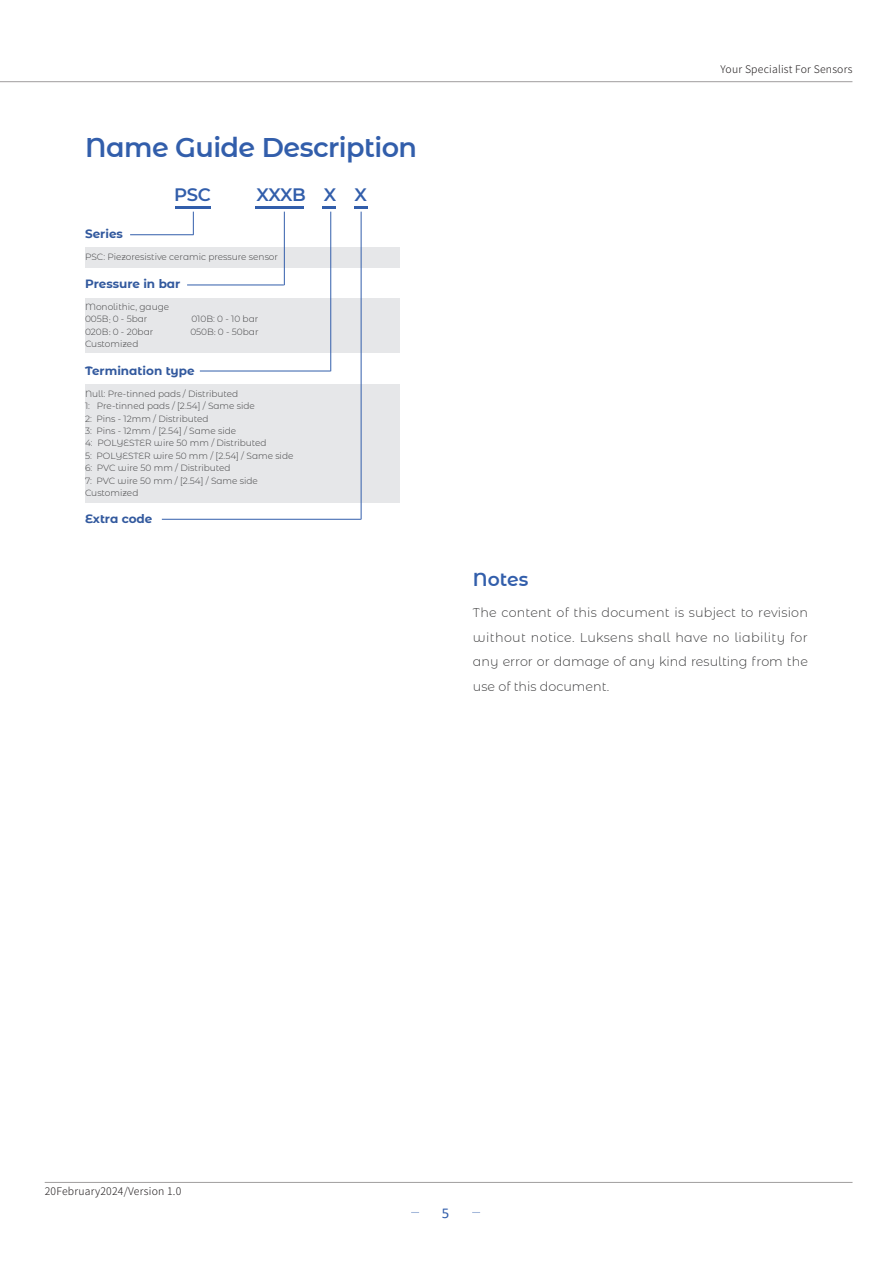
<style>
.page{position:relative;width:893px;height:1263px;background:#fff}
.page>*{position:absolute;margin:0;border:0;box-sizing:border-box;transform-origin:0 0}
.主标题{font:600 27px "Montserrat Alternates";letter-spacing:-.02em;color:#325eab}
.正文{font:600 18.75px "Montserrat Alternates";color:#325eab}
.副标题{font:600 18px "Montserrat Alternates";letter-spacing:-.035em;color:#325eab}
.t1{font:15px "Calibri";color:#325eab}
.正文-2{font:300 12.75px/24.6px "Montserrat Alternates";color:#3e3e3f;text-align:justify}
.正文-3{font:700 12px "Montserrat Alternates";color:#32599e}
.t2{font:300 10.5px "Source Han Sans CN";letter-spacing:.02em;color:#231f20}
.正文-4{font:300 9px "Montserrat Alternates";color:#3e3e3f}
.s1{font-family:"Adobe Song Std"}
</style>
<div class="page">
<hr style="left:0;top:81px;width:852px;height:1px;background:#231f20">
<hr style="left:45px;top:1182px;width:807px;height:1px;background:#231f20">
<div style="left:85px;top:248px;width:315px;height:20px;background:#e6e7e9"></div>
<div style="left:85px;top:298px;width:315px;height:55px;background:#e6e7e9"></div>
<div style="left:85px;top:384px;width:315px;height:118px;background:#e6e7e9"></div>
<hr style="left:130px;top:234px;width:64px;height:1px;background:#325eab">
<hr style="left:187px;top:285px;width:97px;height:1px;background:#325eab">
<hr style="left:200px;top:371px;width:130px;height:1px;background:#325eab">
<hr style="left:162px;top:519px;width:199px;height:1px;background:#325eab">
<svg style="left:193px;top:212px;width:1px;height:23px"></svg>
<hr style="left:284px;top:212px;width:1px;height:73px;background:#325eab">
<hr style="left:330px;top:212px;width:1px;height:159px;background:#325eab">
<hr style="left:361px;top:212px;width:1px;height:307px;background:#325eab">
<hr style="left:175px;top:206px;width:36px;height:3px;background:#325eab">
<hr style="left:255px;top:206px;width:49px;height:3px;background:#325eab">
<svg style="left:323px;top:206px;width:13px;height:3px"></svg>
<svg style="left:355px;top:206px;width:13px;height:3px"></svg>
<p class="主标题" style="left:85px;top:129px;width:334px">Name Guide Description</p>
<p class="副标题" style="left:174px;top:182px;width:38px">PSC</p>
<p class="副标题" style="left:257px;top:182px;width:112px">XXXB X X</p>
<p class="正文-3" style="left:85px;top:225px;width:39px">Series</p>
<p class="正文-4" style="left:85px;top:251px;width:195px">PSC: Piezoresistive ceramic pressure sensor</p>
<p class="正文-3" style="left:85px;top:275px;width:97px">Pressure in bar</p>
<p class="正文-4" style="left:85px;top:301px;width:86px">Monolithic, gauge</p>
<p class="正文-4" style="left:85px;top:313px;width:64px">005B<span class="s1">:</span> 0 - 5bar</p>
<p class="正文-4" style="left:191px;top:313px;width:68px">010B: 0 - 10 bar</p>
<p class="正文-4" style="left:85px;top:325px;width:70px">020B<span class="s1">:</span> 0 - 20bar</p>
<p class="正文-4" style="left:190px;top:325px;width:70px">050B<span class="s1">:</span> 0 - 50bar</p>
<p class="正文-4" style="left:85px;top:338px;width:55px">Customized</p>
<p class="正文-3" style="left:85px;top:362px;width:111px">Termination type</p>
<p class="正文-4" style="left:85px;top:387px;width:155px">Null: Pre-tinned pads / Distributed</p>
<p class="正文-4" style="left:85px;top:400px;width:171px">1: Pre-tinned pads / [2.54] / Same side</p>
<p class="正文-4" style="left:85px;top:412px;width:125px">2: Pins - 12mm / Distributed</p>
<p class="正文-4" style="left:85px;top:425px;width:153px">3: Pins - 12mm / [2.54] / Same side</p>
<p class="正文-4" style="left:85px;top:437px;width:183px">4: POLYESTER wire 50 mm / Distributed</p>
<p class="正文-4" style="left:85px;top:449px;width:210px">5: POLYESTER wire 50 mm / [2.54] / Same side</p>
<p class="正文-4" style="left:85px;top:462px;width:147px">6: PVC wire 50 mm / Distributed</p>
<p class="正文-4" style="left:85px;top:474px;width:174px">7: PVC wire 50 mm / [2.54] / Same side</p>
<p class="正文-4" style="left:85px;top:487px;width:55px">Customized</p>
<p class="正文-3" style="left:85px;top:510px;width:69px">Extra code</p>
<p class="t2" style="left:720px;top:63px;width:133px">Your Specialist For Sensors</p>
<p class="正文" style="left:473px;top:566px;width:57px">Notes</p>
<p class="正文-2" style="left:473px;top:600px;width:336px">The content of this document is subject to revision without notice. Luksens shall have no liability for any error or damage of any kind resulting from the use of this document.</p>
<p class="t2" style="left:45px;top:1185px;width:138px">20February2024/Version 1.0</p>
<h3 class="t1" style="left:442px;top:1203px;width:9px">5</h3>
</div>
